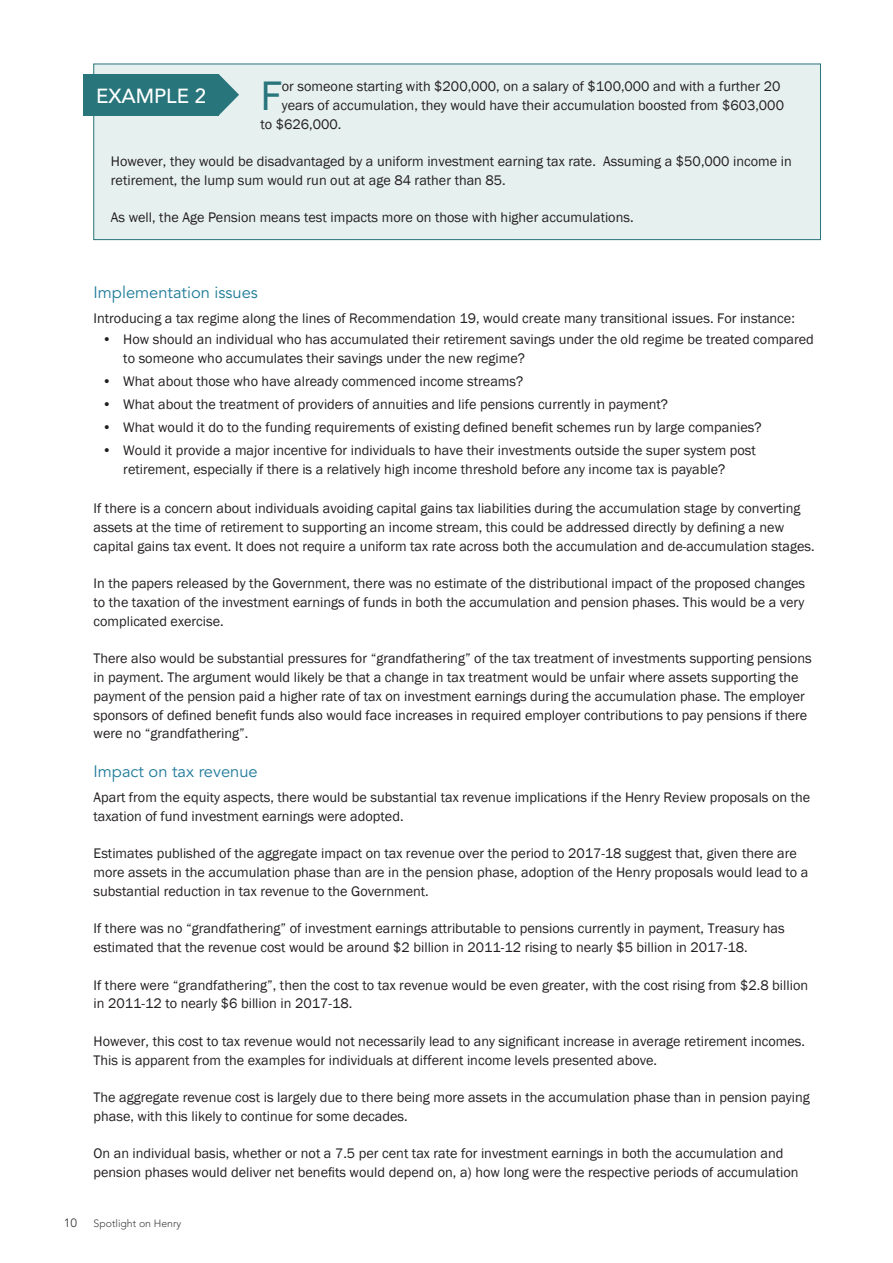
<style>
.page{position:relative;width:893px;height:1263px;background:#fff}
.page>*{position:absolute;margin:0;border:0;box-sizing:border-box;transform-origin:0 0}
.t1{font:42.45px "Franklin Gothic";color:#28757c}
.t2{font:500 20.25px "Avenir";color:#fff}
.t3{font:16.5px "Avenir";color:#207b99}
.t4{font:14.25px/18.8px "Franklin Gothic";color:#231f20}
.t5{font:12px "Avenir";color:#3d3e3d}
.t6{font:300 10.5px "Avenir";color:#3d3e3d}
</style>
<div class="page">
<div style="left:94px;top:64px;width:726px;height:176px;background:#e6f0ee"></div>
<div style="left:94px;top:64px;width:727px;height:176px;border:1px solid #28757c"></div>
<div style="left:83px;top:74px;width:136px;height:42px;background:#28757c"></div>
<svg style="left:219px;top:74px;width:20px;height:41px"></svg>
<h1 class="t1" style="left:260px;top:78px;width:23px">F</h1>
<p class="t4" style="left:282px;top:78px;width:500px">or someone starting with $200,000, on a salary of $100,000 and with a further 20</p>
<h2 class="t2" style="left:96px;top:87px;width:111px">EXAMPLE 2</h2>
<p class="t4" style="left:282px;top:96px;width:504px">years of accumulation, they would have their accumulation boosted from $603,000</p>
<p class="t4" style="left:260px;top:115px;width:82px">to $626,000.</p>
<p class="t4" style="left:111px;top:153px;width:682px">However, they would be disadvantaged by a uniform investment earning tax rate. Assuming a $50,000 income in retirement, the lump sum would run out at age 84 rather than 85.</p>
<p class="t4" style="left:111px;top:209px;width:524px">As well, the Age Pension means test impacts more on those with higher accumulations.</p>
<p class="t3" style="left:94px;top:285px;width:166px">Implementation issues</p>
<p class="t4" style="left:94px;top:310px;width:703px">Introducing a tax regime along the lines of Recommendation 19, would create many transitional issues. For instance:</p>
<p class="t4" style="left:123px;top:330px;width:692px;text-indent:-21px">• How should an individual who has accumulated their retirement savings under the old regime be treated compared to someone who accumulates their savings under the new regime?</p>
<p class="t4" style="left:102px;top:372px;width:423px">• What about those who have already commenced income streams?</p>
<p class="t4" style="left:102px;top:395px;width:567px">• What about the treatment of providers of annuities and life pensions currently in payment?</p>
<p class="t4" style="left:102px;top:418px;width:661px">• What would it do to the funding requirements of existing defined benefit schemes run by large companies?</p>
<p class="t4" style="left:123px;top:441px;width:634px;text-indent:-21px">• Would it provide a major incentive for individuals to have their investments outside the super system post retirement, especially if there is a relatively high income threshold before any income tax is payable?</p>
<p class="t4" style="left:94px;top:500px;width:723px">If there is a concern about individuals avoiding capital gains tax liabilities during the accumulation stage by converting assets at the time of retirement to supporting an income stream, this could be addressed directly by defining a new capital gains tax event. It does not require a uniform tax rate across both the accumulation and de-accumulation stages.</p>
<p class="t4" style="left:94px;top:575px;width:713px;text-align:justify">In the papers released by the Government, there was no estimate of the distributional impact of the proposed changes to the taxation of the investment earnings of funds in both the accumulation and pension phases. This would be a very complicated exercise.</p>
<p class="t4" style="left:94px;top:650px;width:720px">There also would be substantial pressures for “grandfathering” of the tax treatment of investments supporting pensions in payment. The argument would likely be that a change in tax treatment would be unfair where assets supporting the payment of the pension paid a higher rate of tax on investment earnings during the accumulation phase. The employer sponsors of defined benefit funds also would face increases in required employer contributions to pay pensions if there were no “grandfathering”.</p>
<p class="t3" style="left:94px;top:762px;width:166px">Impact on tax revenue</p>
<p class="t4" style="left:94px;top:789px;width:718px">Apart from the equity aspects, there would be substantial tax revenue implications if the Henry Review proposals on the taxation of fund investment earnings were adopted.</p>
<p class="t4" style="left:94px;top:845px;width:716px">Estimates published of the aggregate impact on tax revenue over the period to 2017-18 suggest that, given there are more assets in the accumulation phase than are in the pension phase, adoption of the Henry proposals would lead to a substantial reduction in tax revenue to the Government.</p>
<p class="t4" style="left:94px;top:920px;width:693px">If there was no “grandfathering” of investment earnings attributable to pensions currently in payment, Treasury has estimated that the revenue cost would be around $2 billion in 2011-12 rising to nearly $5 billion in 2017-18.</p>
<p class="t4" style="left:94px;top:976px;width:716px">If there were “grandfathering”, then the cost to tax revenue would be even greater, with the cost rising from $2.8 billion in 2011-12 to nearly $6 billion in 2017-18.</p>
<p class="t4" style="left:94px;top:1032px;width:713px">However, this cost to tax revenue would not necessarily lead to any significant increase in average retirement incomes.<br>This is apparent from the examples for individuals at different income levels presented above.</p>
<p class="t4" style="left:94px;top:1089px;width:718px">The aggregate revenue cost is largely due to there being more assets in the accumulation phase than in pension paying phase, with this likely to continue for some decades.</p>
<p class="t4" style="left:94px;top:1145px;width:706px">On an individual basis, whether or not a 7.5 per cent tax rate for investment earnings in both the accumulation and pension phases would deliver net benefits would depend on, a) how long were the respective periods of accumulation</p>
<p class="t5" style="left:64px;top:1216px;width:15px">10</p>
<p class="t6" style="left:94px;top:1218px;width:89px">Spotlight on Henry</p>
</div>
